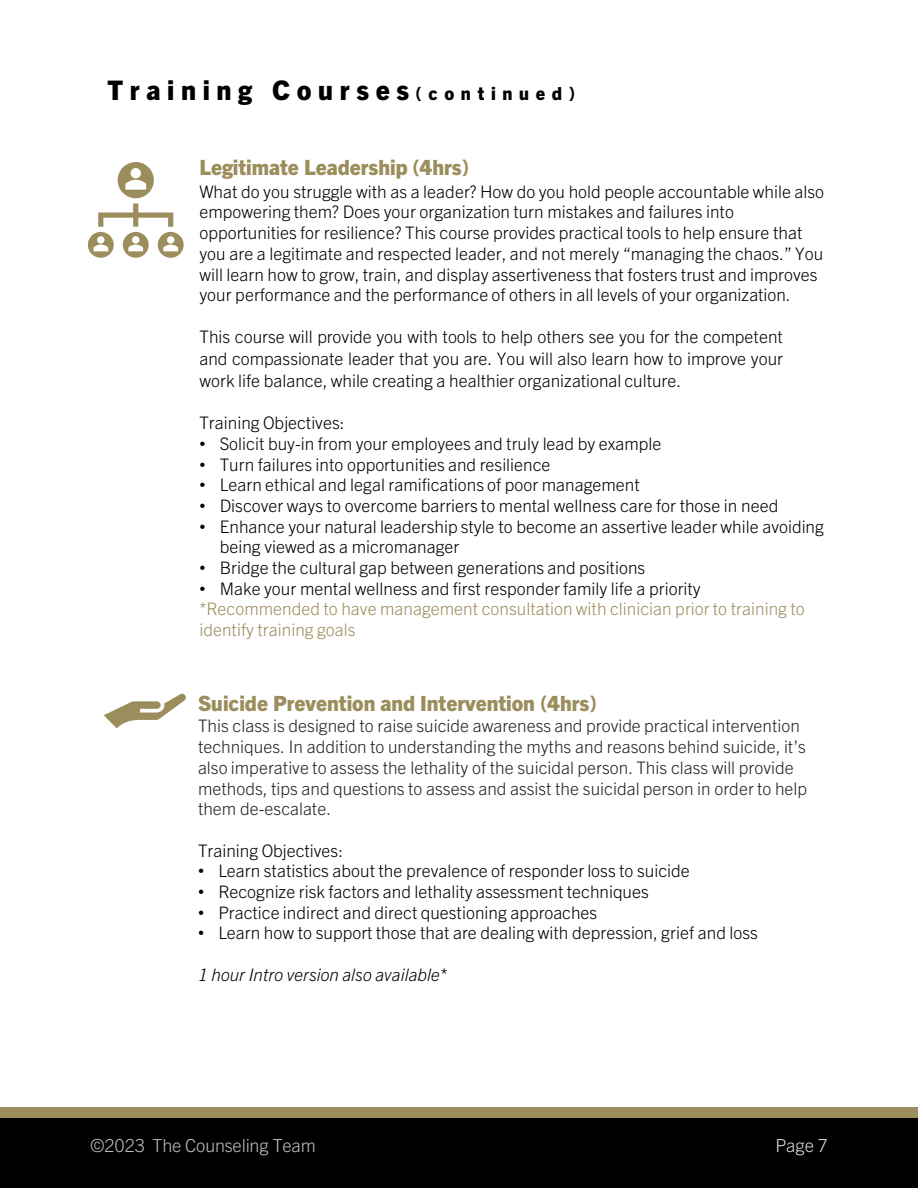
<style>
.page{position:relative;width:918px;height:1188px;background:#fff}
.page>*{position:absolute;margin:0;border:0;box-sizing:border-box;transform-origin:0 0}
.t1{font:800 27px "Trade Gothic Next";letter-spacing:.245em;color:#000}
.t2{font:800 21px "Trade Gothic Next";color:#9c8d5d}
.t3{font:300 18px "Trade Gothic Next";letter-spacing:-.01em;color:#bfbfbf}
.t4{font:300 18px "Trade Gothic Next";color:#d9d9d9}
.t5{font:300 17.25px/20.7px "Trade Gothic Next";color:#000}
.t6{font:300 17.25px/20.7px "Trade Gothic Next";color:#222}
.t7{font:300 17.25px/20.7px "Trade Gothic Next";color:#9c8d5d}
.t8{font:italic 300 17.25px "Trade Gothic Next";color:#000}
.s1{font-size:18px}
.s2{font-family:"Arial";font-weight:400}
</style>
<div class="page">
<div style="left:0;top:1107px;width:918px;height:57px;background:#9c8d5d"></div>
<div style="left:0;top:1118px;width:918px;height:70px;background:#000"></div>
<svg style="left:88px;top:162px;width:96px;height:96px"></svg>
<svg style="left:104px;top:694px;width:82px;height:34px"></svg>
<h1 class="t1" style="left:108px;top:74px;width:469px">Training Courses <span class="s1">(continued)</span></h1>
<p class="t2" style="left:199px;top:154px;width:271px">Legitimate Leadership (4hrs)</p>
<p class="t5" style="left:199px;top:181px;width:626px">What do you struggle with as a leader? How do you hold people accountable while also empowering them? Does your organization turn mistakes and failures into opportunities for resilience? This course provides practical tools to help ensure that you are a legitimate and respected leader, and not merely “managing the chaos.” You will learn how to grow, train, and display assertiveness that fosters trust and improves your performance and the performance of others in all levels of your organization.</p>
<p class="t5" style="left:199px;top:325px;width:585px;line-height:21.9px;text-align:justify">This course will provide you with tools to help others see you for the competent and compassionate leader that you are. You will also learn how to improve your work life balance, while creating a healthier organizational culture.</p>
<p class="t5" style="left:199px;top:412px;width:147px">Training Objectives:</p>
<p class="t5" style="left:199px;top:433px;width:464px"><span class="s2">•</span> Solicit buy-in from your employees and truly lead by example</p>
<p class="t5" style="left:199px;top:454px;width:353px"><span class="s2">•</span> Turn failures into opportunities and resilience</p>
<p class="t5" style="left:199px;top:474px;width:442px"><span class="s2">•</span> Learn ethical and legal ramifications of poor management</p>
<p class="t5" style="left:199px;top:495px;width:580px"><span class="s2">•</span> Discover ways to overcome barriers to mental wellness care for those in need</p>
<p class="t5" style="left:220px;top:516px;width:606px;text-indent:-20px"><span class="s2">•</span> Enhance your natural leadership style to become an assertive leader while avoiding being viewed as a micromanager</p>
<p class="t5" style="left:199px;top:557px;width:447px"><span class="s2">•</span> Bridge the cultural gap between generations and positions</p>
<p class="t5" style="left:199px;top:578px;width:503px"><span class="s2">•</span> Make your mental wellness and first responder family life a priority</p>
<p class="t7" style="left:199px;top:599px;width:607px">*Recommended to have management consultation with clinician prior to training to identify training goals</p>
<p class="t2" style="left:198px;top:690px;width:400px">Suicide Prevention and Intervention (4hrs)</p>
<p class="t6" style="left:198px;top:716px;width:611px">This class is designed to raise suicide awareness and provide practical intervention techniques. In addition to understanding the myths and reasons behind suicide, it’s also imperative to assess the lethality of the suicidal person. This class will provide methods, tips and questions to assess and assist the suicidal person in order to help them de-escalate.</p>
<p class="t5" style="left:198px;top:840px;width:147px">Training Objectives:</p>
<p class="t5" style="left:198px;top:860px;width:493px"><span class="s2">•</span> Learn statistics about the prevalence of responder loss to suicide</p>
<p class="t5" style="left:198px;top:881px;width:452px"><span class="s2">•</span> Recognize risk factors and lethality assessment techniques</p>
<p class="t5" style="left:198px;top:902px;width:401px"><span class="s2">•</span> Practice indirect and direct questioning approaches</p>
<p class="t5" style="left:198px;top:923px;width:561px"><span class="s2">•</span> Learn how to support those that are dealing with depression, grief and loss</p>
<p class="t8" style="left:198px;top:964px;width:250px">1 hour Intro version also available*</p>
<p class="t3" style="left:90px;top:1135px;width:227px">©2023 The Counseling Team</p>
<p class="t4" style="left:775px;top:1135px;width:54px">Page 7</p>
</div>
